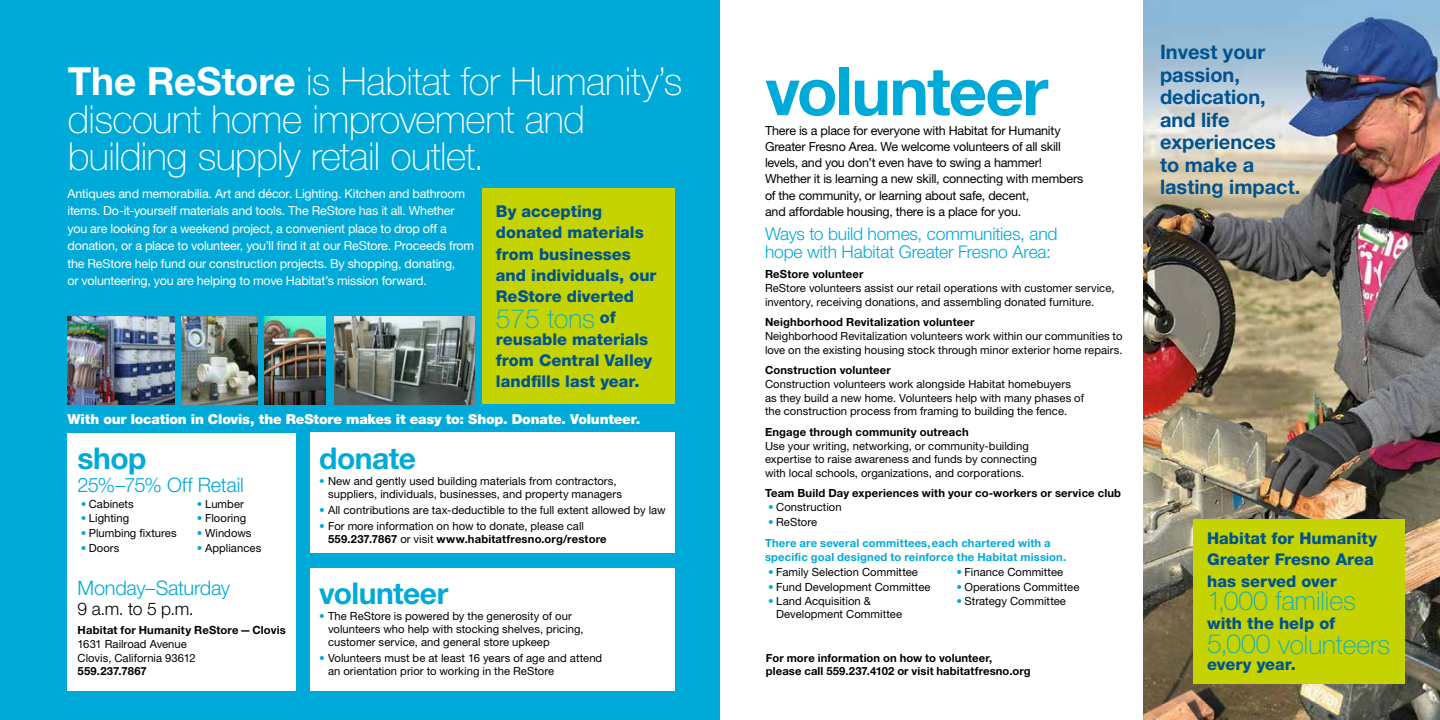
<style>
.page{position:relative;width:1440px;height:720px;background:#fff}
.page>*{position:absolute;margin:0;border:0;box-sizing:border-box;transform-origin:0 0}
.t1{font:700 66.75px "Helvetica Neue LT Pro";letter-spacing:-.025em;color:#00aad8}
.t2{font:100 38.75px/37.5px "Helvetica Neue LT Pro";letter-spacing:-.015em;color:#fff}
.t3{font:700 30px "Helvetica Neue LT Pro";letter-spacing:-.02em;color:#00aad8}
.t4{font:100 26.5px "Helvetica Neue LT Pro";color:#00aad8}
.t5{font:700 20px/22.5px "Helvetica Neue LT Pro";color:#005390}
.t6{font:300 20px "Helvetica Neue LT Pro";letter-spacing:-.015em;color:#00aad8}
.t7{font:300 17.5px/18.1px "Helvetica Neue LT Pro";letter-spacing:-.01em;color:#00aad8}
.t8{font:300 17.5px "Helvetica Neue LT Pro";color:#000}
.t9{font:800 16.25px/21.2px "Helvetica Neue LT Pro";color:#005390}
.t10{font:900 13.75px "Helvetica Neue LT Pro";letter-spacing:-.015em;color:#fff}
.t11{font:12.5px/17.5px "Helvetica Neue LT Pro";letter-spacing:-.015em;color:#fff}
.t12{font:12.5px/16.2px "Helvetica Neue LT Pro";letter-spacing:-.015em;color:#000}
.t13{font:11.25px/13.8px "Helvetica Neue LT Pro";letter-spacing:.005em;color:#000}
.t14{font:700 11.25px/12.5px "Helvetica Neue LT Pro";letter-spacing:.01em;color:#000}
.t15{font:700 11.25px/21.5px "Helvetica Neue LT Pro";letter-spacing:.015em;color:#00aad8}
.s1{font-weight:700}
.s2{color:#00aad8}
.s3{font-weight:400}
.s4{font-weight:400;color:#000}
</style>
<div class="page">
<div style="left:0;top:0;width:720px;height:720px;background:#00aad8"></div>
<div style="left:482px;top:189px;width:193px;height:215px;background:#c5d300"></div>
<img style="left:1144px;top:0;width:296px;height:720px">
<div style="left:1194px;top:519px;width:211px;height:165px;background:#c5d300"></div>
<div style="left:310px;top:433px;width:365px;height:120px;background:#fff"></div>
<div style="left:310px;top:568px;width:365px;height:122px;background:#fff"></div>
<div style="left:68px;top:433px;width:228px;height:257px;background:#fff"></div>
<img style="left:68px;top:317px;width:106px;height:87px">
<img style="left:181px;top:317px;width:76px;height:87px">
<img style="left:334px;top:317px;width:140px;height:87px">
<img style="left:264px;top:317px;width:62px;height:87px">
<h2 class="t2" style="left:68px;top:62px;width:616px"><span class="s1">The ReStore</span> is Habitat for Humanity’s discount home improvement and building supply retail outlet.</h2>
<p class="t11" style="left:68px;top:184px;width:408px">Antiques and memorabilia. Art and décor. Lighting. Kitchen and bathroom items. Do‑it‑yourself materials and tools. The ReStore has it all. Whether you are looking for a weekend project, a convenient place to drop off a donation, or a place to volunteer, you’ll find it at our ReStore. Proceeds from the ReStore help fund our construction projects. By shopping, donating,<br>or volunteering, you are helping to move Habitat’s mission forward.</p>
<h3 class="t9" style="left:496px;top:201px;width:162px">By accepting donated materials from businesses and individuals, our<br>ReStore diverted</h3>
<h3 class="t4" style="left:496px;top:302px;width:121px">575 tons <sup>of</sup></h3>
<h3 class="t9" style="left:496px;top:328px;width:158px">reusable materials from Central Valley landfills last year.</h3>
<p class="t10" style="left:68px;top:411px;width:574px">With our location in Clovis, the ReStore makes it easy to: Shop. Donate. Volunteer.</p>
<h3 class="t3" style="left:78px;top:440px;width:71px">shop</h3>
<h3 class="t6" style="left:78px;top:472px;width:168px">25%–75% Off Retail</h3>
<p class="t13" style="left:81px;top:497px;width:55px"><span class="s2">•</span> Cabinets</p>
<p class="t13" style="left:81px;top:511px;width:50px"><span class="s2">•</span> Lighting</p>
<p class="t13" style="left:81px;top:526px;width:98px"><span class="s2">•</span> Plumbing fixtures</p>
<p class="t13" style="left:81px;top:541px;width:40px"><span class="s2">•</span> Doors</p>
<p class="t13" style="left:197px;top:497px;width:48px"><span class="s2">•</span> Lumber</p>
<p class="t13" style="left:197px;top:511px;width:51px"><span class="s2">•</span> Flooring</p>
<p class="t13" style="left:197px;top:526px;width:56px"><span class="s2">•</span> Windows</p>
<p class="t13" style="left:197px;top:541px;width:66px"><span class="s2">•</span> Appliances</p>
<h3 class="t6" style="left:78px;top:576px;width:154px">Monday–Saturday</h3>
<h3 class="t8" style="left:78px;top:598px;width:118px">9 a.m. to 5 p.m.</h3>
<p class="t14" style="left:78px;top:624px;width:210px">Habitat for Humanity ReStore—Clovis</p>
<p class="t13" style="left:78px;top:637px;width:120px">1631 Railroad Avenue<br>Clovis, California 93612</p>
<p class="t14" style="left:78px;top:665px;width:71px">559.237.7867</p>
<h3 class="t3" style="left:319px;top:440px;width:98px">donate</h3>
<p class="t13" style="left:328px;top:474px;width:295px;line-height:13.1px;text-indent:-9px"><span class="s2">•</span> New and gently used building materials from contractors, suppliers, individuals, businesses, and property managers</p>
<p class="t13" style="left:319px;top:503px;width:348px"><span class="s2">•</span> All contributions are tax‑deductible to the full extent allowed by law</p>
<p class="t13" style="left:328px;top:519px;width:280px;line-height:13.1px;text-indent:-9px"><span class="s2">•</span> For more information on how to donate, please call<br><span class="s1">559.237.7867</span> or visit <span class="s1">www.habitatfresno.org/restore</span></p>
<h3 class="t3" style="left:319px;top:575px;width:131px">volunteer</h3>
<p class="t13" style="left:328px;top:609px;width:257px;line-height:13.1px;text-indent:-9px"><span class="s2">•</span> The ReStore is powered by the generosity of our volunteers who help with stocking shelves, pricing, customer service, and general store upkeep</p>
<p class="t13" style="left:328px;top:651px;width:276px;line-height:13.1px;text-indent:-9px"><span class="s2">•</span> Volunteers must be at least 16 years of age and attend an orientation prior to working in the ReStore</p>
<h1 class="t1" style="left:765px;top:50px;width:285px">volunteer</h1>
<p class="t12" style="left:765px;top:122px;width:320px">There is a place for everyone with Habitat for Humanity Greater Fresno Area. We welcome volunteers of all skill levels, and you don’t even have to swing a hammer!<br>Whether it is learning a new skill, connecting with members of the community, or learning about safe, decent,<br>and affordable housing, there is a place for you.</p>
<h3 class="t7" style="left:765px;top:224px;width:294px">Ways to build homes, communities, and hope with Habitat Greater Fresno Area:</h3>
<p class="t14" style="left:765px;top:268px;width:100px">ReStore volunteer</p>
<p class="t13" style="left:765px;top:281px;width:351px">ReStore volunteers assist our retail operations with customer service, inventory, receiving donations, and assembling donated furniture.</p>
<p class="t14" style="left:765px;top:316px;width:211px">Neighborhood Revitalization volunteer</p>
<p class="t13" style="left:765px;top:329px;width:359px">Neighborhood Revitalization volunteers work within our communities to love on the existing housing stock through minor exterior home repairs.</p>
<p class="t14" style="left:765px;top:364px;width:127px">Construction volunteer</p>
<p class="t13" style="left:765px;top:377px;width:321px">Construction volunteers work alongside Habitat homebuyers as they build a new home. Volunteers help with many phases of the construction process from framing to building the fence.</p>
<p class="t14" style="left:765px;top:425px;width:205px">Engage through community outreach</p>
<p class="t13" style="left:765px;top:438px;width:274px">Use your writing, networking, or community-building expertise to raise awareness and funds by connecting with local schools, organizations, and corporations.</p>
<p class="t14" style="left:765px;top:487px;width:358px">Team Build Day experiences with your co-workers or service club</p>
<p class="t13" style="left:768px;top:500px;width:75px"><span class="s2">•</span> Construction</p>
<p class="t15" style="left:765px;top:511px;width:287px"><span class="s3">•</span> <span class="s4">ReStore<br></span>There are several committees,each chartered with a</p>
<p class="t15" style="left:765px;top:546px;width:303px">specific goal designed to reinforce the Habitat mission.</p>
<p class="t13" style="left:768px;top:565px;width:151px"><span class="s2">•</span> Family Selection Committee</p>
<p class="t13" style="left:768px;top:580px;width:164px"><span class="s2">•</span> Fund Development Committee</p>
<p class="t13" style="left:776px;top:595px;width:127px;line-height:12.5px;text-indent:-8px"><span class="s2">•</span> Land Acquisition &amp;<br>Development Committee</p>
<p class="t13" style="left:956px;top:565px;width:108px"><span class="s2">•</span> Finance Committee</p>
<p class="t13" style="left:956px;top:580px;width:124px"><span class="s2">•</span> Operations Committee</p>
<p class="t13" style="left:956px;top:594px;width:111px"><span class="s2">•</span> Strategy Committee</p>
<p class="t14" style="left:766px;top:652px;width:266px">For more information on how to volunteer,<br>please call 559.237.4102 or visit habitatfresno.org</p>
<h3 class="t5" style="left:1160px;top:40px;width:142px">Invest your passion, dedication, and life experiences<br>to make a lasting impact.</h3>
<h3 class="t9" style="left:1207px;top:528px;width:171px">Habitat for Humanity<br>Greater Fresno Area has served over</h3>
<h3 class="t4" style="left:1207px;top:585px;width:150px">1,000 families</h3>
<h3 class="t9" style="left:1207px;top:613px;width:130px">with the help of</h3>
<h3 class="t4" style="left:1207px;top:629px;width:185px">5,000 volunteers</h3>
<h3 class="t9" style="left:1207px;top:654px;width:90px">every year.</h3>
</div>
